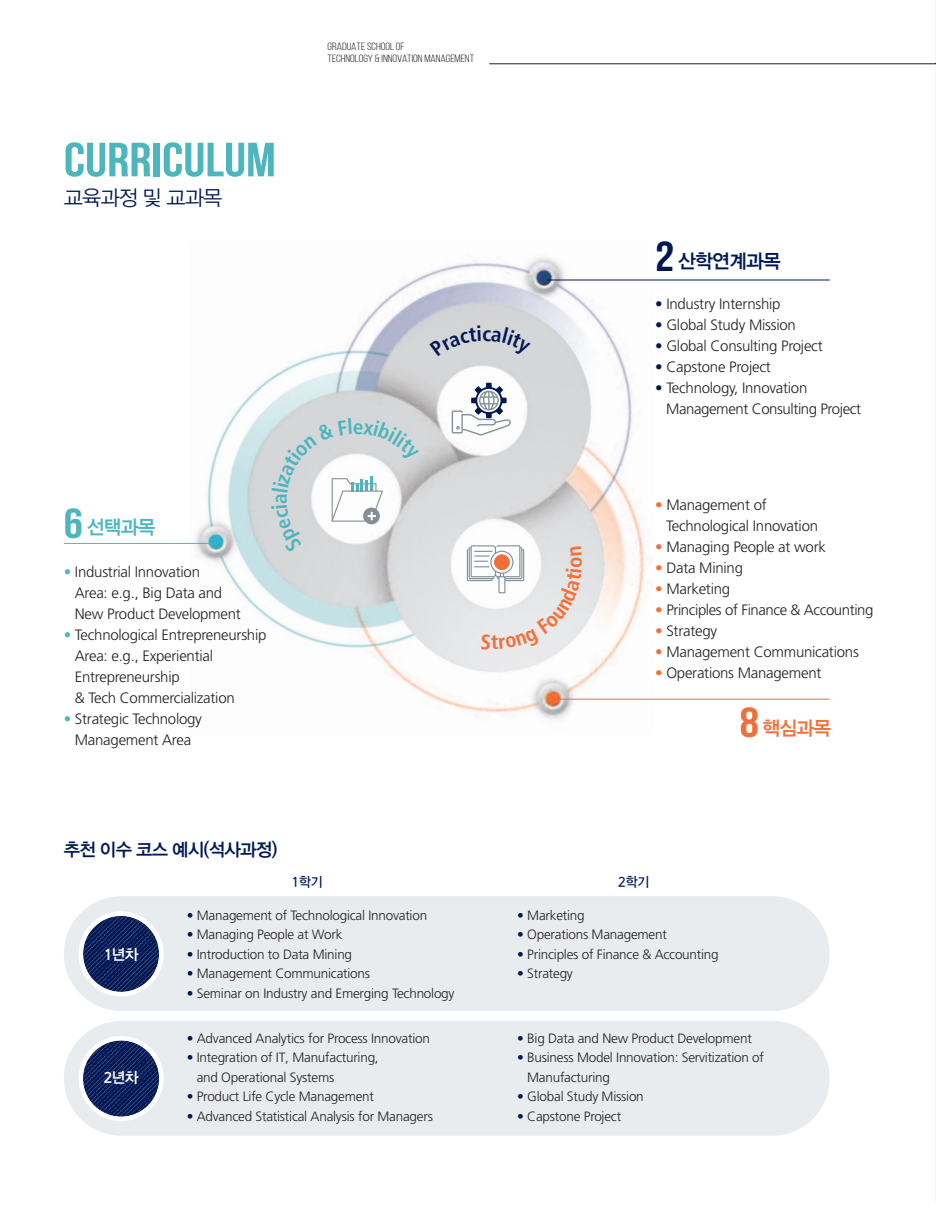
<style>
.page{position:relative;width:936px;height:1212px;background:#fff}
.page>*{position:absolute;margin:0;border:0;box-sizing:border-box;transform-origin:0 0}
.t1{font:700 48px "Bebas Neue";color:#4db5be;scale:1.15 1}
.t2{font:21px "DX Ngo Std 20";letter-spacing:-.04em;color:#001954}
.t3{font:19.5px "DX Ngo Std 40";letter-spacing:-.04em;color:#001954}
.t4{font:19.5px "DX Ngo Std 40";color:#4db5be}
.t5{font:19.5px "DX Ngo Std 40";color:#f26f39}
.t6{font:18px "DX Ngo Std 40";letter-spacing:-.04em;color:#001954}
.t7{font:300 15px/21px "Frutiger LT Std";letter-spacing:-.015em;color:#231f20}
.t8{font:15px "DX Ngo Std 40";letter-spacing:-.05em;color:#fff}
.t9{font:300 13.5px/19.5px "Frutiger LT Std";letter-spacing:-.015em;color:#231f20}
.t10{font:13.5px "DX Ngo Std 30";letter-spacing:-.05em;color:#001954}
.t11{font:10.5px/12px "Bebas Neue";color:#231f20;scale:1.15 1}
.s1{font-family:"Bebas Neue";font-weight:700;font-size:42px}
.s2{color:#4db5be}
.s3{color:#001954}
.s4{color:#f26f39}
</style>
<div class="page">
<div style="left:64px;top:896px;width:765px;height:115px;background:#e9ecee;border-radius:57px"></div>
<img style="left:190px;top:256px;width:462px;height:464px">
<svg style="left:79px;top:911px;width:85px;height:85px"></svg>
<div style="left:64px;top:1021px;width:765px;height:115px;background:#e9ecee;border-radius:57px"></div>
<svg style="left:79px;top:1036px;width:85px;height:85px"></svg>
<hr style="left:64px;top:543px;width:146px;height:1px;background:#4db5be">
<svg style="left:451px;top:383px;width:59px;height:52px"></svg>
<hr style="left:489px;top:64px;width:446px;height:1px;background:#231f20">
<hr style="left:553px;top:699px;width:276px;height:1px;background:#f26f39">
<hr style="left:547px;top:280px;width:282px;height:1px;background:#001954">
<hr style="left:935px;top:0;width:1px;height:64px;background:#d1d2d4">
<hr style="left:935px;top:64px;width:1px;height:1138px;background:#d1d2d4">
<svg style="left:554px;top:357px;width:88px;height:106px"></svg>
<svg style="left:467px;top:524px;width:115px;height:125px"></svg>
<svg style="left:230px;top:418px;width:189px;height:134px"></svg>
<div style="left:430px;top:326px;width:101px;height:31px;background:#d5d6d8"></div>
<h1 class="t1" style="left:64px;top:132px;width:186px">CURRICULUM</h1>
<h2 class="t2" style="left:64px;top:187px;width:160px">교육과정 및 교과목</h2>
<p class="t11" style="left:327px;top:41px;width:129px">GRADUATE SCHOOLOF<br>TECHNOLOGY &amp; INNOVATION MANAGEMENT</p>
<h3 class="t4" style="left:64px;top:517px;width:93px"><span class="s1">6</span> 선택과목</h3>
<p class="t7" style="left:75px;top:562px;width:167px;text-indent:-11px"><span class="s2">•</span> Industrial Innovation<br>Area: e.g., Big Data and<br>New Product Development</p>
<p class="t7" style="left:75px;top:625px;width:193px;text-indent:-11px"><span class="s2">•</span> Technological Entrepreneurship<br>Area: e.g., Experiential<br>Entrepreneurship<br>&amp; Tech Commercialization</p>
<p class="t7" style="left:64px;top:709px;width:140px;text-align:center"><span class="s2">•</span> Strategic Technology<br>Management Area</p>
<h3 class="t6" style="left:64px;top:840px;width:215px">추천 이수 코스 예시(석사과정)</h3>
<h3 class="t3" style="left:655px;top:251px;width:127px"><span class="s1">2</span> 산학연계과목</h3>
<p class="t7" style="left:655px;top:294px;width:127px"><span class="s3">•</span> Industry Internship</p>
<p class="t7" style="left:655px;top:315px;width:142px"><span class="s3">•</span> Global Study Mission</p>
<p class="t7" style="left:655px;top:336px;width:169px"><span class="s3">•</span> Global Consulting Project</p>
<p class="t7" style="left:655px;top:357px;width:117px"><span class="s3">•</span> Capstone Project</p>
<p class="t7" style="left:666px;top:378px;width:196px;text-indent:-11px"><span class="s3">•</span> Technology, Innovation<br>Management Consulting Project</p>
<p class="t7" style="left:666px;top:496px;width:153px;text-indent:-11px"><span class="s4">•</span> Management of<br>Technological Innovation</p>
<p class="t7" style="left:655px;top:538px;width:172px"><span class="s4">•</span> Managing People at work</p>
<p class="t7" style="left:655px;top:559px;width:89px"><span class="s4">•</span> Data Mining</p>
<p class="t7" style="left:655px;top:580px;width:77px"><span class="s4">•</span> Marketing</p>
<p class="t7" style="left:655px;top:601px;width:220px"><span class="s4">•</span> Principles of Finance &amp; Accounting</p>
<p class="t7" style="left:655px;top:622px;width:63px"><span class="s4">•</span> Strategy</p>
<p class="t7" style="left:655px;top:643px;width:205px"><span class="s4">•</span> Management Communications</p>
<p class="t7" style="left:655px;top:664px;width:168px"><span class="s4">•</span> Operations Management</p>
<h3 class="t5" style="left:739px;top:718px;width:93px"><span class="s1">8</span> 핵심과목</h3>
<p class="t8" style="left:104px;top:946px;width:36px">1년차</p>
<p class="t8" style="left:104px;top:1069px;width:36px">2년차</p>
<p class="t10" style="left:291px;top:875px;width:33px">1학기</p>
<p class="t10" style="left:618px;top:875px;width:33px">2학기</p>
<p class="t9" style="left:187px;top:906px;width:242px"><span class="s3">•</span> Management of Technological Innovation</p>
<p class="t9" style="left:187px;top:926px;width:157px"><span class="s3">•</span> Managing People at Work</p>
<p class="t9" style="left:187px;top:945px;width:167px"><span class="s3">•</span> Introduction to Data Mining</p>
<p class="t9" style="left:187px;top:965px;width:185px"><span class="s3">•</span> Management Communications</p>
<p class="t9" style="left:187px;top:984px;width:269px"><span class="s3">•</span> Seminar on Industry and Emerging Technology</p>
<p class="t9" style="left:187px;top:1029px;width:245px"><span class="s3">•</span> Advanced Analytics for Process Innovation</p>
<p class="t9" style="left:197px;top:1049px;width:183px;text-indent:-10px"><span class="s3">•</span> Integration of IT, Manufacturing, and Operational Systems</p>
<p class="t9" style="left:187px;top:1088px;width:189px"><span class="s3">•</span> Product Life Cycle Management</p>
<p class="t9" style="left:187px;top:1107px;width:248px"><span class="s3">•</span> Advanced Statistical Analysis for Managers</p>
<p class="t9" style="left:517px;top:906px;width:69px"><span class="s3">•</span> Marketing</p>
<p class="t9" style="left:517px;top:926px;width:151px"><span class="s3">•</span> Operations Management</p>
<p class="t9" style="left:517px;top:945px;width:203px"><span class="s3">•</span> Principles of Finance &amp; Accounting</p>
<p class="t9" style="left:517px;top:965px;width:57px"><span class="s3">•</span> Strategy</p>
<p class="t9" style="left:517px;top:1029px;width:236px"><span class="s3">•</span> Big Data and New Product Development</p>
<p class="t9" style="left:527px;top:1049px;width:238px;text-indent:-10px"><span class="s3">•</span> Business Model Innovation: Servitization of<br>Manufacturing</p>
<p class="t9" style="left:517px;top:1088px;width:128px"><span class="s3">•</span> Global Study Mission</p>
<p class="t9" style="left:517px;top:1107px;width:105px"><span class="s3">•</span> Capstone Project</p>
</div>
